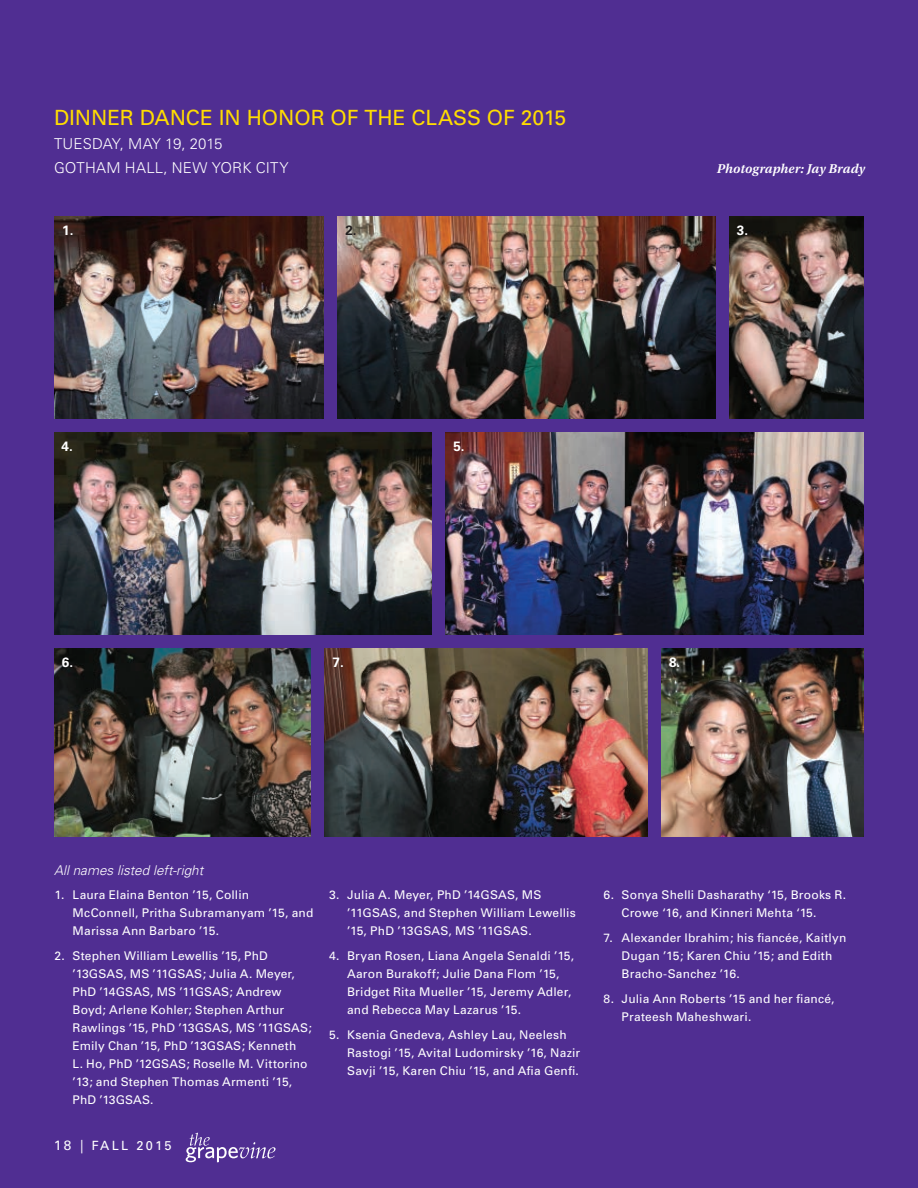
<style>
.page{position:relative;width:918px;height:1188px;background:#502e92}
.page>*{position:absolute;margin:0;border:0;box-sizing:border-box;transform-origin:0 0}
.t1{font:21px "Univers";color:#ffdc01}
.t2{font:300 15px/24px "Univers";letter-spacing:.005em;color:#fff}
.t3{font:italic 300 13.5px "Univers";color:#fff}
.t4{font:italic 600 13.5px "Utopia Std";letter-spacing:.01em;color:#fff}
.t5{font:700 13.5px "Univers";color:#fff}
.t6{font:700 13.5px "Univers";color:#231f20}
.t7{font:12.75px "Univers";letter-spacing:.18em;color:#fff}
.t8{font:12px/18px "Univers";letter-spacing:.015em;color:#fff}
.s1{font-size:13.5px}
</style>
<div class="page">
<img style="left:446px;top:432px;width:418px;height:202px">
<img style="left:54px;top:432px;width:378px;height:202px">
<img style="left:324px;top:648px;width:324px;height:189px">
<img style="left:54px;top:216px;width:270px;height:202px">
<img style="left:338px;top:216px;width:378px;height:202px">
<svg style="left:186px;top:1133px;width:90px;height:29px"></svg>
<img style="left:662px;top:648px;width:202px;height:189px">
<img style="left:54px;top:648px;width:256px;height:189px">
<img style="left:729px;top:216px;width:135px;height:202px">
<h1 class="t1" style="left:54px;top:105px;width:514px">DINNER DANCE IN HONOR OF THE CLASS OF 2015</h1>
<p class="t2" style="left:54px;top:131px;width:236px">TUESDAY, MAY 19, 2015<br>GOTHAM HALL, NEW YORK CITY</p>
<p class="t5" style="left:62px;top:222px;width:13px">1.</p>
<p class="t6" style="left:345px;top:222px;width:13px">2.</p>
<p class="t4" style="left:717px;top:161px;width:150px">Photographer: Jay Brady</p>
<p class="t5" style="left:737px;top:222px;width:13px">3.</p>
<p class="t5" style="left:62px;top:438px;width:13px">4.</p>
<p class="t5" style="left:453px;top:438px;width:13px">5.</p>
<p class="t5" style="left:62px;top:654px;width:13px">6.</p>
<p class="t5" style="left:333px;top:654px;width:13px">7.</p>
<p class="t5" style="left:669px;top:654px;width:13px">8.</p>
<p class="t3" style="left:54px;top:862px;width:151px">All names listed left-right</p>
<p class="t8" style="left:73px;top:886px;width:242px;text-indent:-18px">1. Laura Elaina Benton ’15, Collin<br>McConnell, Pritha Subramanyam ’15, and<br>Marissa Ann Barbaro ’15.</p>
<p class="t8" style="left:73px;top:947px;width:241px;text-indent:-18px">2. Stephen William Lewellis ’15, PhD ’13GSAS, MS ’11GSAS; Julia A. Meyer, PhD ’14GSAS, MS ’11GSAS; Andrew Boyd; Arlene Kohler; Stephen Arthur Rawlings ’15, PhD ’13GSAS, MS ’11GSAS; Emily Chan ’15, PhD ’13GSAS; Kenneth<br>L. Ho, PhD ’12GSAS; Roselle M. Vittorino ’13; and Stephen Thomas Armenti ’15, PhD ’13GSAS.</p>
<p class="t7" style="left:54px;top:1138px;width:119px"><span class="s1">18 |</span> FALL 2015</p>
<p class="t8" style="left:347px;top:886px;width:230px;text-indent:-18px">3. Julia A. Meyer, PhD ’14GSAS, MS ’11GSAS, and Stephen William Lewellis ’15, PhD ’13GSAS, MS ’11GSAS.</p>
<p class="t8" style="left:347px;top:947px;width:229px;text-indent:-18px">4. Bryan Rosen, Liana Angela Senaldi ’15, Aaron Burakoff; Julie Dana Flom ’15, Bridget Rita Mueller ’15, Jeremy Adler, and Rebecca May Lazarus ’15.</p>
<p class="t8" style="left:347px;top:1026px;width:235px;text-indent:-18px">5. Ksenia Gnedeva, Ashley Lau, Neelesh<br>Rastogi ’15, Avital Ludomirsky ’16, Nazir<br>Savji ’15, Karen Chiu ’15, and Afia Genfi.</p>
<p class="t8" style="left:622px;top:886px;width:226px;text-indent:-18px">6. Sonya Shelli Dasharathy ‘15, Brooks R.<br>Crowe ‘16, and Kinneri Mehta ‘15.</p>
<p class="t8" style="left:622px;top:929px;width:226px;text-indent:-18px">7. Alexander Ibrahim; his fiancée, Kaitlyn<br>Dugan ’15; Karen Chiu ’15; and Edith<br>Bracho-Sanchez ’16.</p>
<p class="t8" style="left:622px;top:990px;width:214px;text-indent:-18px">8. Julia Ann Roberts ’15 and her fiancé,<br>Prateesh Maheshwari.</p>
</div>
